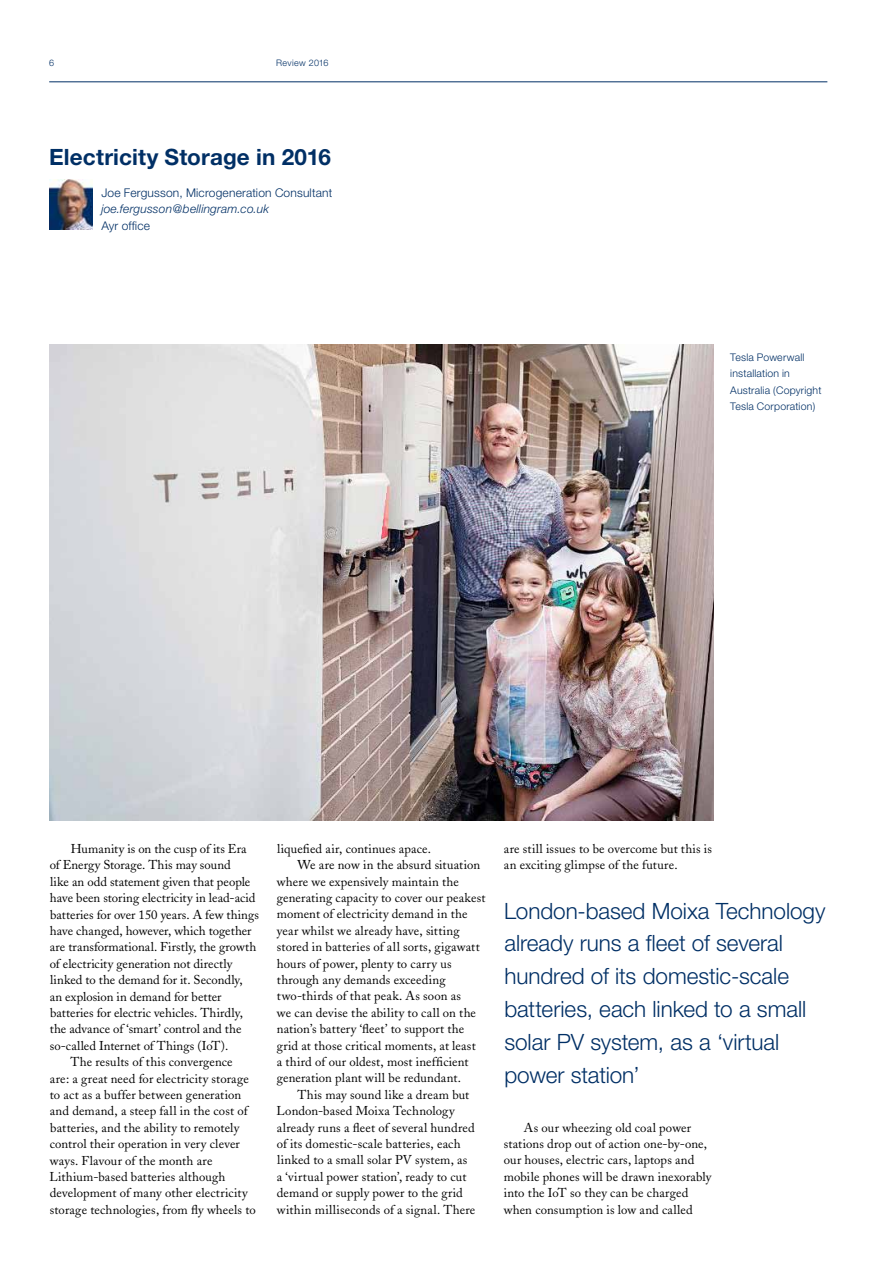
<style>
.page{position:relative;width:893px;height:1263px;background:#fff}
.page>*{position:absolute;margin:0;border:0;box-sizing:border-box;transform-origin:0 0}
.t1{font:300 22.5px/32.8px "Helvetica Neue";letter-spacing:-.005em;color:#002f65}
.t2{font:700 22.5px "Helvetica Neue";letter-spacing:.005em;color:#002f65}
.t3{font:12.75px/16.4px "Adobe Caslon";letter-spacing:.01em;color:#000}
.t4{font:300 12px "Helvetica Neue";letter-spacing:.015em;color:#002f65}
.t5{font:italic 300 12px "Helvetica Neue";letter-spacing:.015em;color:#002f65}
.t6{font:300 10.5px/16.4px "Helvetica Neue";letter-spacing:.02em;color:#002f65}
.t7{font:300 9px "Helvetica Neue";letter-spacing:.035em;color:#002f65}
</style>
<div class="page">
<img style="left:49px;top:179px;width:44px;height:51px">
<img style="left:49px;top:344px;width:665px;height:476px">
<hr style="left:49px;top:82px;width:778px;height:1px;background:#002f65">
<p class="t7" style="left:49px;top:57px;width:7px">6</p>
<p class="t7" style="left:276px;top:57px;width:54px">Review 2016</p>
<h1 class="t2" style="left:49px;top:143px;width:283px">Electricity Storage in 2016</h1>
<p class="t4" style="left:101px;top:185px;width:232px">Joe Fergusson, Microgeneration Consultant</p>
<p class="t5" style="left:101px;top:202px;width:169px">joe.fergusson@bellingram.co.uk</p>
<p class="t4" style="left:101px;top:218px;width:50px">Ayr office</p>
<p class="t6" style="left:730px;top:349px;width:93px">Tesla Powerwall installation in<br>Australia (Copyright<br>Tesla Corporation)</p>
<p class="t3" style="left:71px;top:841px;width:177px">Humanity is on the cusp of its Era</p>
<p class="t3" style="left:50px;top:857px;width:182px">of Energy Storage. This may sound</p>
<p class="t3" style="left:50px;top:873px;width:202px">like an odd statement given that people</p>
<p class="t3" style="left:50px;top:890px;width:207px">have been storing electricity in lead-acid</p>
<p class="t3" style="left:50px;top:906px;width:210px">batteries for over 150 years. A few things</p>
<p class="t3" style="left:50px;top:923px;width:203px">have changed, however, which together</p>
<p class="t3" style="left:50px;top:939px;width:208px">are transformational. Firstly, the growth</p>
<p class="t3" style="left:50px;top:955px;width:184px">of electricity generation not directly</p>
<p class="t3" style="left:50px;top:972px;width:194px">linked to the demand for it. Secondly,</p>
<p class="t3" style="left:50px;top:988px;width:173px">an explosion in demand for better</p>
<p class="t3" style="left:50px;top:1004px;width:194px">batteries for electric vehicles. Thirdly,</p>
<p class="t3" style="left:50px;top:1021px;width:193px">the advance of ‘smart’ control and the</p>
<p class="t3" style="left:50px;top:1037px;width:180px">so-called Internet of Things (IoT).</p>
<p class="t3" style="left:70px;top:1054px;width:164px">The results of this convergence</p>
<p class="t3" style="left:50px;top:1070px;width:200px">are: a great need for electricity storage</p>
<p class="t3" style="left:50px;top:1086px;width:193px">to act as a buffer between generation</p>
<p class="t3" style="left:50px;top:1103px;width:199px">and demand, a steep fall in the cost of</p>
<p class="t3" style="left:50px;top:1119px;width:191px">batteries, and the ability to remotely</p>
<p class="t3" style="left:50px;top:1136px;width:192px">control their operation in very clever</p>
<p class="t3" style="left:50px;top:1152px;width:164px">ways. Flavour of the month are</p>
<p class="t3" style="left:49px;top:1168px;width:177px">Lithium-based batteries although</p>
<p class="t3" style="left:50px;top:1185px;width:199px">development of many other electricity</p>
<p class="t3" style="left:50px;top:1201px;width:207px">storage technologies, from fly wheels to</p>
<p class="t3" style="left:277px;top:840px;width:155px">liquefied air, continues apace.</p>
<p class="t3" style="left:297px;top:857px;width:184px">We are now in the absurd situation</p>
<p class="t3" style="left:277px;top:873px;width:183px">where we expensively maintain the</p>
<p class="t3" style="left:277px;top:890px;width:210px">generating capacity to cover our peakest</p>
<p class="t3" style="left:277px;top:906px;width:192px">moment of electricity demand in the</p>
<p class="t3" style="left:277px;top:922px;width:184px">year whilst we already have, sitting</p>
<p class="t3" style="left:277px;top:939px;width:204px">stored in batteries of all sorts, gigawatt</p>
<p class="t3" style="left:277px;top:955px;width:176px">hours of power, plenty to carry us</p>
<p class="t3" style="left:277px;top:972px;width:170px">through any demands exceeding</p>
<p class="t3" style="left:277px;top:988px;width:186px">two-thirds of that peak. As soon as</p>
<p class="t3" style="left:277px;top:1004px;width:201px">we can devise the ability to call on the</p>
<p class="t3" style="left:277px;top:1021px;width:189px">nation’s battery ‘fleet’ to support the</p>
<p class="t3" style="left:277px;top:1037px;width:200px">grid at those critical moments, at least</p>
<p class="t3" style="left:277px;top:1054px;width:193px">a third of our oldest, most inefficient</p>
<p class="t3" style="left:277px;top:1070px;width:186px">generation plant will be redundant.</p>
<p class="t3" style="left:297px;top:1086px;width:173px">This may sound like a dream but</p>
<p class="t3" style="left:276px;top:1103px;width:180px">London-based Moixa Technology</p>
<p class="t3" style="left:277px;top:1119px;width:199px">already runs a fleet of several hundred</p>
<p class="t3" style="left:277px;top:1136px;width:185px">of its domestic-scale batteries, each</p>
<p class="t3" style="left:277px;top:1152px;width:192px">linked to a small solar PV system, as</p>
<p class="t3" style="left:277px;top:1168px;width:191px">a ‘virtual power station’, ready to cut</p>
<p class="t3" style="left:277px;top:1185px;width:188px">demand or supply power to the grid</p>
<p class="t3" style="left:277px;top:1201px;width:200px">within milliseconds of a signal. There</p>
<p class="t3" style="left:504px;top:840px;width:210px">are still issues to be overcome but this is an exciting glimpse of the future.</p>
<h1 class="t1" style="left:504px;top:894px;width:323px">London-based Moixa Technology already runs a fleet of several hundred of its domestic-scale batteries, each linked to a small solar PV system, as a ‘virtual power station’</h1>
<p class="t3" style="left:504px;top:1119px;width:209px;text-indent:20px">As our wheezing old coal power stations drop out of action one-by-one, our houses, electric cars, laptops and mobile phones will be drawn inexorably into the IoT so they can be charged when consumption is low and called</p>
</div>
